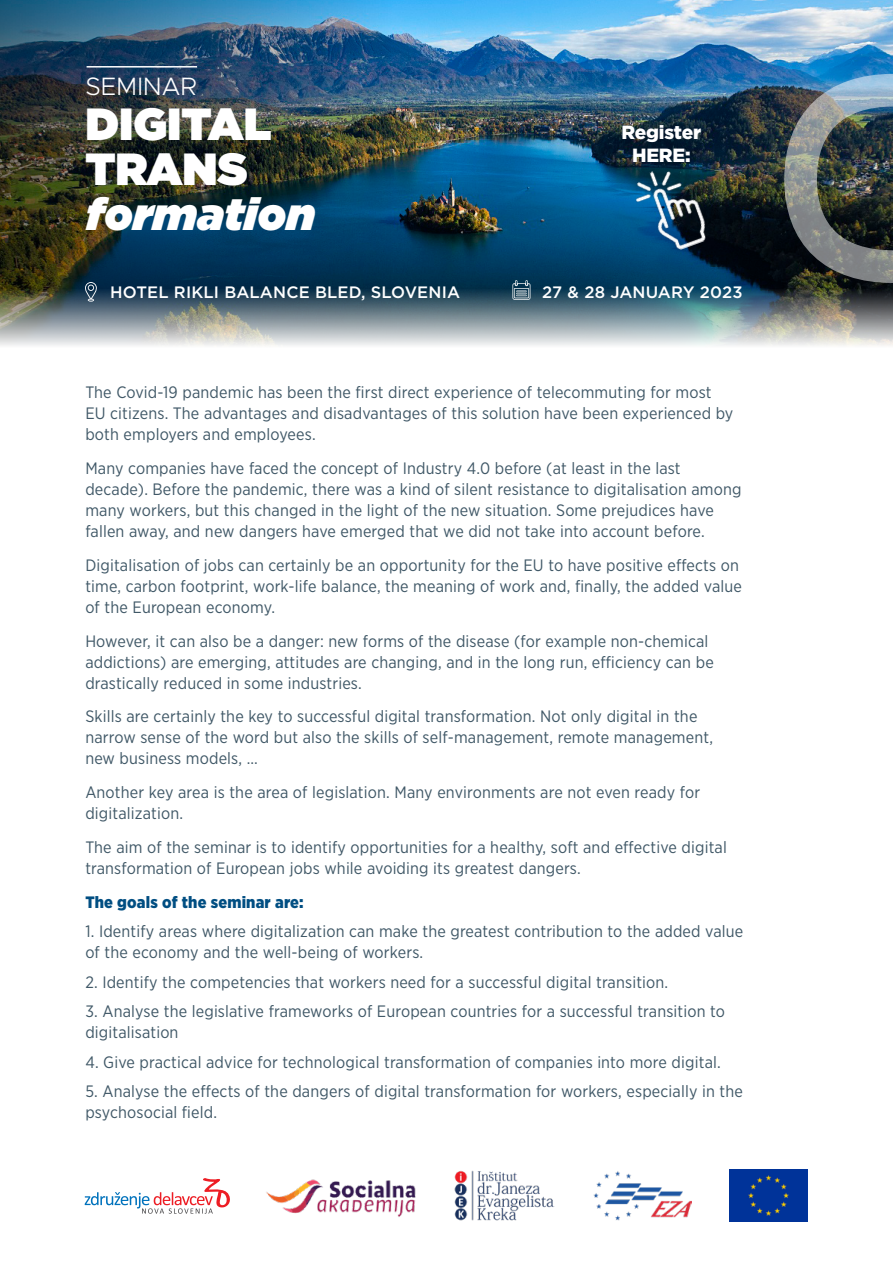
<style>
.page{position:relative;width:893px;height:1263px;background:#fff}
.page>*{position:absolute;margin:0;border:0;box-sizing:border-box;transform-origin:0 0}
.t1{font:900 45px/45px "Gotham";color:#fff}
.t2{font:italic 900 45px "Gotham";color:#fff}
.t3{font:300 25.2px "Metropolis";color:#fff}
.t4{font:900 19.05px/23px "Gotham";letter-spacing:-.01em;color:#fff;text-align:center}
.t5{font:16.5px/21px "Gotham Narrow";letter-spacing:.01em;color:#405867}
.t6{font:500 16.5px "Gotham";letter-spacing:.01em;color:#fff}
.t7{font:900 16.5px "Gotham Narrow";letter-spacing:.01em;color:#004e82}
</style>
<div class="page">
<img style="left:404px;top:0;width:489px;height:286px">
<img style="left:0;top:0;width:404px;height:286px">
<img style="left:0;top:286px;width:893px;height:60px">
<svg style="left:85px;top:282px;width:12px;height:20px"></svg>
<svg style="left:512px;top:280px;width:18px;height:20px"></svg>
<hr style="left:87px;top:66px;width:110px;height:2px;background:#fff">
<img style="left:784px;top:74px;width:109px;height:209px">
<img style="left:617px;top:156px;width:107px;height:107px">
<img style="left:454px;top:1170px;width:100px;height:51px">
<svg style="left:85px;top:1178px;width:145px;height:36px"></svg>
<img style="left:729px;top:1169px;width:79px;height:53px">
<img style="left:266px;top:1179px;width:150px;height:38px">
<img style="left:593px;top:1171px;width:98px;height:49px">
<h2 class="t3" style="left:85px;top:71px;width:113px">SEMINAR</h2>
<h1 class="t1" style="left:85px;top:101px;width:188px">DIGITAL<br>TRANS</h1>
<h1 class="t2" style="left:85px;top:182px;width:231px">formation</h1>
<p class="t4" style="left:621px;top:120px;width:81px">Register<br>HERE:</p>
<p class="t6" style="left:110px;top:281px;width:351px">HOTEL RIKLI BALANCE BLED, SLOVENIA</p>
<p class="t6" style="left:542px;top:281px;width:202px">27 &amp; 28 JANUARY 2023</p>
<p class="t5" style="left:85px;top:382px;width:650px">The Covid-19 pandemic has been the first direct experience of telecommuting for most<br>EU citizens. The advantages and disadvantages of this solution have been experienced by both employers and employees.</p>
<p class="t5" style="left:85px;top:457px;width:658px">Many companies have faced the concept of Industry 4.0 before (at least in the last decade). Before the pandemic, there was a kind of silent resistance to digitalisation among many workers, but this changed in the light of the new situation. Some prejudices have fallen away, and new dangers have emerged that we did not take into account before.</p>
<p class="t5" style="left:85px;top:554px;width:658px">Digitalisation of jobs can certainly be an opportunity for the EU to have positive effects on time, carbon footprint, work-life balance, the meaning of work and, finally, the added value of the European economy.</p>
<p class="t5" style="left:85px;top:630px;width:630px">However, it can also be a danger: new forms of the disease (for example non-chemical addictions) are emerging, attitudes are changing, and in the long run, efficiency can be drastically reduced in some industries.</p>
<p class="t5" style="left:85px;top:706px;width:629px">Skills are certainly the key to successful digital transformation. Not only digital in the narrow sense of the word but also the skills of self-management, remote management, new business models, …</p>
<p class="t5" style="left:85px;top:781px;width:616px">Another key area is the area of legislation. Many environments are not even ready for digitalization.</p>
<p class="t5" style="left:85px;top:836px;width:643px">The aim of the seminar is to identify opportunities for a healthy, soft and effective digital transformation of European jobs while avoiding its greatest dangers.</p>
<p class="t7" style="left:85px;top:891px;width:220px">The goals of the seminar are:</p>
<p class="t5" style="left:85px;top:920px;width:660px">1. Identify areas where digitalization can make the greatest contribution to the added value of the economy and the well-being of workers.</p>
<p class="t5" style="left:85px;top:971px;width:584px">2. Identify the competencies that workers need for a successful digital transition.</p>
<p class="t5" style="left:85px;top:1000px;width:641px">3. Analyse the legislative frameworks of European countries for a successful transition to digitalisation</p>
<p class="t5" style="left:85px;top:1051px;width:637px">4. Give practical advice for technological transformation of companies into more digital.</p>
<p class="t5" style="left:85px;top:1080px;width:659px">5. Analyse the effects of the dangers of digital transformation for workers, especially in the psychosocial field.</p>
</div>
